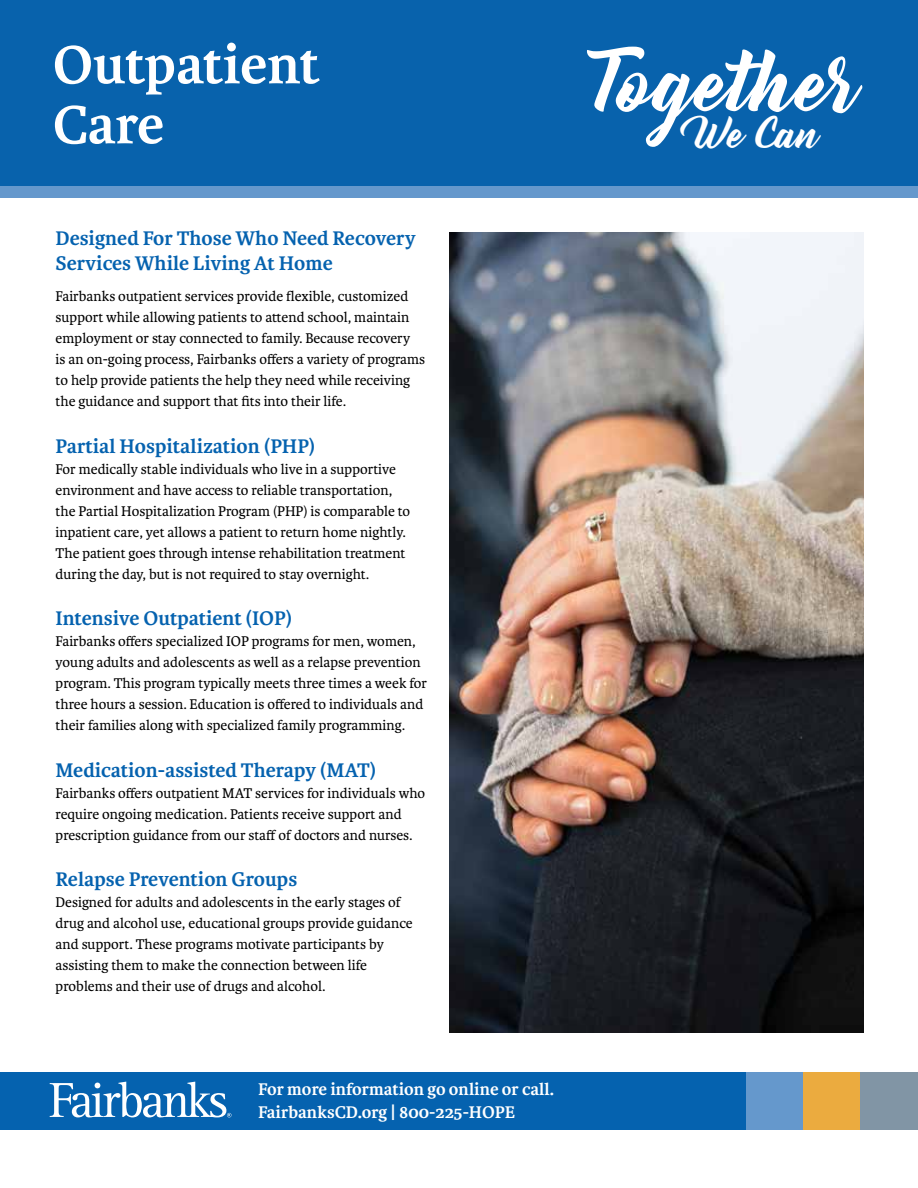
<style>
.page{position:relative;width:918px;height:1188px;background:#fff}
.page>*{position:absolute;margin:0;border:0;box-sizing:border-box;transform-origin:0 0}
.t1{font:75.3px "Bernadette";color:#fff}
.t2{font:700 57px/60px "Karmina";color:#fff}
.t3{font:37.65px "Bernadette";color:#fff}
.t4{font:700 21px/25.2px "Karmina";color:#0562af}
.t5{font:700 18px/22px "Karmina";color:#fff}
.t6{font:15px/21px "Karmina";color:#000}
</style>
<div class="page">
<div style="left:0;top:0;width:918px;height:198px;background:#0862ac"></div>
<div style="left:0;top:186px;width:918px;height:12px;background:#6598cc"></div>
<div style="left:0;top:1072px;width:746px;height:58px;background:#0562af"></div>
<div style="left:746px;top:1072px;width:58px;height:58px;background:#6598cc"></div>
<div style="left:804px;top:1072px;width:57px;height:58px;background:#ebab3f"></div>
<div style="left:861px;top:1072px;width:57px;height:58px;background:#8195a5"></div>
<img style="left:449px;top:232px;width:415px;height:800px">
<svg style="left:50px;top:1082px;width:182px;height:35px"></svg>
<h2 class="t2" style="left:53px;top:36px;width:268px">Outpatient<br>Care</h2>
<h1 class="t1" style="left:594px;top:23px;width:268px">Together</h1>
<h3 class="t3" style="left:690px;top:104px;width:131px">We Can</h3>
<h3 class="t4" style="left:56px;top:226px;width:362px">Designed For Those Who Need Recovery<br>Services While Living At Home</h3>
<p class="t6" style="left:56px;top:286px;width:371px">Fairbanks outpatient services provide flexible, customized support while allowing patients to attend school, maintain employment or stay connected to family. Because recovery<br>is an on-going process, Fairbanks offers a variety of programs to help provide patients the help they need while receiving the guidance and support that fits into their life.</p>
<h3 class="t4" style="left:56px;top:434px;width:261px">Partial Hospitalization (PHP)</h3>
<p class="t6" style="left:56px;top:458px;width:356px">For medically stable individuals who live in a supportive environment and have access to reliable transportation, the Partial Hospitalization Program (PHP) is comparable to inpatient care, yet allows a patient to return home nightly.<br>The patient goes through intense rehabilitation treatment during the day, but is not required to stay overnight.</p>
<h3 class="t4" style="left:56px;top:606px;width:238px">Intensive Outpatient (IOP)</h3>
<p class="t6" style="left:56px;top:631px;width:373px">Fairbanks offers specialized IOP programs for men, women, young adults and adolescents as well as a relapse prevention program. This program typically meets three times a week for three hours a session. Education is offered to individuals and their families along with specialized family programming.</p>
<h3 class="t4" style="left:56px;top:758px;width:322px">Medication-assisted Therapy (MAT)</h3>
<p class="t6" style="left:56px;top:782px;width:371px">Fairbanks offers outpatient MAT services for individuals who require ongoing medication. Patients receive support and prescription guidance from our staff of doctors and nurses.</p>
<h3 class="t4" style="left:56px;top:867px;width:243px">Relapse Prevention Groups</h3>
<p class="t6" style="left:56px;top:892px;width:359px">Designed for adults and adolescents in the early stages of drug and alcohol use, educational groups provide guidance and support. These programs motivate participants by assisting them to make the connection between life problems and their use of drugs and alcohol.</p>
<p class="t5" style="left:258px;top:1079px;width:298px">For more information go online or call.<br>FairbanksCD.org | 800-225-HOPE</p>
</div>
